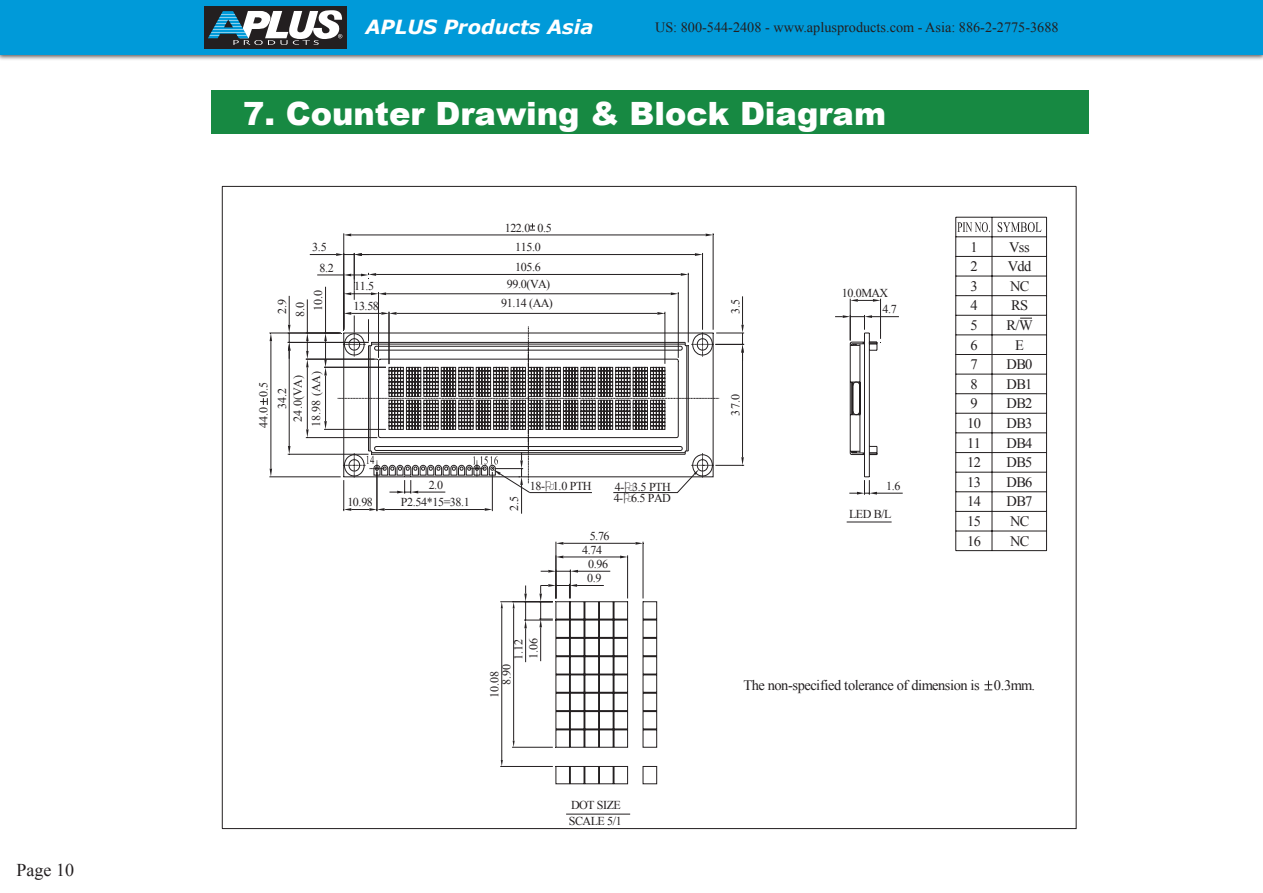
<style>
.page{position:relative;width:1263px;height:893px;background:#fff}
.page>*{position:absolute;margin:0;border:0;box-sizing:border-box;transform-origin:0 0}
.t1{font:900 32.1px "Arial";color:#fff}
.t2{font:italic 700 19.5px "Verdana";color:#fff}
.t3{font:18px "Times New Roman";color:#231f20}
.t4{font:14.4px "Times New Roman";letter-spacing:-.035em;color:#231f20}
.t5{font:14.25px "Times New Roman";color:#231f20}
.t6{font:12px/15.1px "Times New Roman";letter-spacing:-.04em;color:#231f20}
</style>
<div class="page">
<div style="left:211px;top:90px;width:877px;height:43px;background:#178942"></div>
<svg style="left:222px;top:186px;width:854px;height:642px"></svg>
<svg style="left:695px;top:253px;width:9px;height:3px"></svg>
<svg style="left:354px;top:290px;width:678px;height:164px"></svg>
<svg style="left:998px;top:222px;width:44px;height:10px"></svg>
<svg style="left:957px;top:222px;width:33px;height:10px"></svg>
<hr style="left:956px;top:550px;width:91px;height:1px;background:#231f20">
<hr style="left:956px;top:530px;width:91px;height:1px;background:#231f20">
<hr style="left:956px;top:511px;width:91px;height:1px;background:#231f20">
<hr style="left:956px;top:491px;width:91px;height:1px;background:#231f20">
<hr style="left:956px;top:472px;width:91px;height:1px;background:#231f20">
<hr style="left:956px;top:452px;width:91px;height:1px;background:#231f20">
<hr style="left:956px;top:432px;width:91px;height:1px;background:#231f20">
<hr style="left:956px;top:413px;width:91px;height:1px;background:#231f20">
<hr style="left:956px;top:393px;width:91px;height:1px;background:#231f20">
<hr style="left:956px;top:374px;width:91px;height:1px;background:#231f20">
<hr style="left:956px;top:354px;width:91px;height:1px;background:#231f20">
<hr style="left:956px;top:334px;width:91px;height:1px;background:#231f20">
<hr style="left:956px;top:315px;width:91px;height:1px;background:#231f20">
<hr style="left:956px;top:295px;width:91px;height:1px;background:#231f20">
<hr style="left:956px;top:276px;width:91px;height:1px;background:#231f20">
<hr style="left:956px;top:256px;width:91px;height:1px;background:#231f20">
<hr style="left:956px;top:236px;width:91px;height:1px;background:#231f20">
<hr style="left:956px;top:217px;width:91px;height:1px;background:#231f20">
<hr style="left:992px;top:217px;width:1px;height:333px;background:#231f20">
<hr style="left:956px;top:217px;width:1px;height:333px;background:#231f20">
<hr style="left:1046px;top:217px;width:1px;height:333px;background:#231f20">
<hr style="left:860px;top:414px;width:1px;height:38px;background:#231f20">
<hr style="left:860px;top:344px;width:1px;height:38px;background:#231f20">
<svg style="left:368px;top:273px;width:320px;height:19px"></svg>
<svg style="left:681px;top:273px;width:8px;height:3px"></svg>
<hr style="left:344px;top:273px;width:1px;height:57px;background:#231f20">
<svg style="left:310px;top:253px;width:66px;height:31px"></svg>
<svg style="left:398px;top:511px;width:267px;height:272px"></svg>
<div style="left:0;top:0;width:1263px;height:61px;background:#231f20;opacity:.75"></div>
<div style="left:0;top:0;width:1263px;height:54px;background:#009ad9"></div>
<div style="left:204px;top:6px;width:143px;height:42px;background:#231f20"></div>
<svg style="left:208px;top:10px;width:134px;height:35px"></svg>
<svg style="left:324px;top:292px;width:420px;height:219px"></svg>
<h3 class="t3" style="left:17px;top:857px;width:59px">Page 10</h3>
<h2 class="t2" style="left:366px;top:14px;width:230px">APLUS Products Asia</h2>
<p class="t5" style="left:655px;top:18px;width:405px">US: 800-544-2408 - www.aplusproducts.com - Asia: 886-2-2775-3688</p>
<h1 class="t1" style="left:243px;top:91px;width:644px">7. Counter Drawing &amp; Block Diagram</h1>
<p class="t6" style="left:274px;top:314px;width:17px;rotate:-90deg">2.9</p>
<p class="t6" style="left:292px;top:317px;width:17px;rotate:-90deg">8.0</p>
<p class="t6" style="left:505px;top:220px;width:49px">122.0 0.5</p>
<p class="t6" style="left:312px;top:239px;width:16px">3.5</p>
<p class="t6" style="left:515px;top:239px;width:27px">115.0</p>
<p class="t6" style="left:320px;top:260px;width:16px">8.2</p>
<p class="t6" style="left:515px;top:259px;width:27px">105.6</p>
<p class="t6" style="left:354px;top:278px;width:22px">11.5</p>
<p class="t6" style="left:507px;top:276px;width:45px">99.0(VA)</p>
<p class="t6" style="left:311px;top:311px;width:23px;rotate:-90deg">10.0</p>
<p class="t6" style="left:353px;top:298px;width:27px">13.58</p>
<p class="t6" style="left:501px;top:296px;width:53px">91.14 (AA)</p>
<p class="t6" style="left:256px;top:427px;width:48px;rotate:-90deg">44.0 0.5</p>
<p class="t6" style="left:308px;top:426px;width:57px;rotate:-90deg">18.98 (AA)</p>
<p class="t6" style="left:290px;top:421px;width:48px;rotate:-90deg">24.0(VA)</p>
<p class="t6" style="left:274px;top:409px;width:23px;rotate:-90deg">34.2</p>
<p class="t6" style="left:429px;top:477px;width:16px">2.0</p>
<p class="t6" style="left:615px;top:479px;width:58px">4- 3.5 PTH</p>
<p class="t6" style="left:530px;top:478px;width:63px">18- 1.0 PTH</p>
<p class="t6" style="left:347px;top:494px;width:27px">10.98</p>
<p class="t6" style="left:401px;top:494px;width:70px">P2.54*15=38.1</p>
<p class="t6" style="left:507px;top:510px;width:17px;rotate:-90deg">2.5</p>
<p class="t6" style="left:614px;top:490px;width:59px">4- 6.5 PAD</p>
<p class="t6" style="left:590px;top:528px;width:21px">5.76</p>
<p class="t6" style="left:582px;top:542px;width:21px">4.74</p>
<p class="t6" style="left:588px;top:556px;width:21px">0.96</p>
<p class="t6" style="left:587px;top:570px;width:16px">0.9</p>
<p class="t6" style="left:511px;top:660px;width:24px;rotate:-90deg">1.12<br>1.06</p>
<p class="t6" style="left:499px;top:685px;width:23px;rotate:-90deg">8.90</p>
<p class="t6" style="left:487px;top:698px;width:29px;rotate:-90deg">10.08</p>
<p class="t6" style="left:571px;top:797px;width:51px">DOT SIZE</p>
<p class="t6" style="left:569px;top:812px;width:54px">SCALE 5/1</p>
<p class="t6" style="left:728px;top:314px;width:17px;rotate:-90deg">3.5</p>
<p class="t6" style="left:728px;top:415px;width:23px;rotate:-90deg">37.0</p>
<p class="t6" style="left:842px;top:285px;width:48px">10.0MAX</p>
<p class="t6" style="left:882px;top:301px;width:16px">4.7</p>
<p class="t6" style="left:886px;top:478px;width:16px">1.6</p>
<p class="t6" style="left:849px;top:506px;width:44px">LED B/L</p>
<p class="t4" style="left:971px;top:237px;width:9px">1</p>
<p class="t4" style="left:1009px;top:237px;width:22px">Vss</p>
<p class="t4" style="left:971px;top:257px;width:9px">2</p>
<p class="t4" style="left:1008px;top:257px;width:25px">Vdd</p>
<p class="t4" style="left:971px;top:276px;width:9px">3</p>
<p class="t4" style="left:1010px;top:276px;width:21px">NC</p>
<p class="t4" style="left:971px;top:296px;width:9px">4</p>
<p class="t4" style="left:1011px;top:296px;width:18px">RS</p>
<p class="t4" style="left:971px;top:315px;width:9px">5</p>
<p class="t4" style="left:1007px;top:315px;width:28px">R/W</p>
<p class="t4" style="left:971px;top:335px;width:9px">6</p>
<p class="t4" style="left:1015px;top:335px;width:10px">E</p>
<p class="t4" style="left:971px;top:355px;width:9px">7</p>
<p class="t4" style="left:1007px;top:355px;width:27px">DB0</p>
<p class="t4" style="left:971px;top:374px;width:9px">8</p>
<p class="t4" style="left:1007px;top:374px;width:27px">DB1</p>
<p class="t4" style="left:971px;top:394px;width:9px">9</p>
<p class="t4" style="left:1007px;top:394px;width:27px">DB2</p>
<p class="t4" style="left:967px;top:413px;width:15px">10</p>
<p class="t4" style="left:1007px;top:413px;width:27px">DB3</p>
<p class="t4" style="left:967px;top:433px;width:15px">11</p>
<p class="t4" style="left:1007px;top:433px;width:27px">DB4</p>
<p class="t4" style="left:967px;top:452px;width:15px">12</p>
<p class="t4" style="left:1007px;top:452px;width:27px">DB5</p>
<p class="t4" style="left:967px;top:472px;width:15px">13</p>
<p class="t4" style="left:1007px;top:472px;width:27px">DB6</p>
<p class="t4" style="left:967px;top:492px;width:15px">14</p>
<p class="t4" style="left:1007px;top:492px;width:27px">DB7</p>
<p class="t4" style="left:967px;top:511px;width:15px">15</p>
<p class="t4" style="left:1010px;top:511px;width:21px">NC</p>
<p class="t4" style="left:967px;top:531px;width:15px">16</p>
<p class="t4" style="left:1010px;top:531px;width:21px">NC</p>
<p class="t4" style="left:744px;top:676px;width:293px">The non-specified tolerance of dimension is 0.3mm.</p>
</div>
